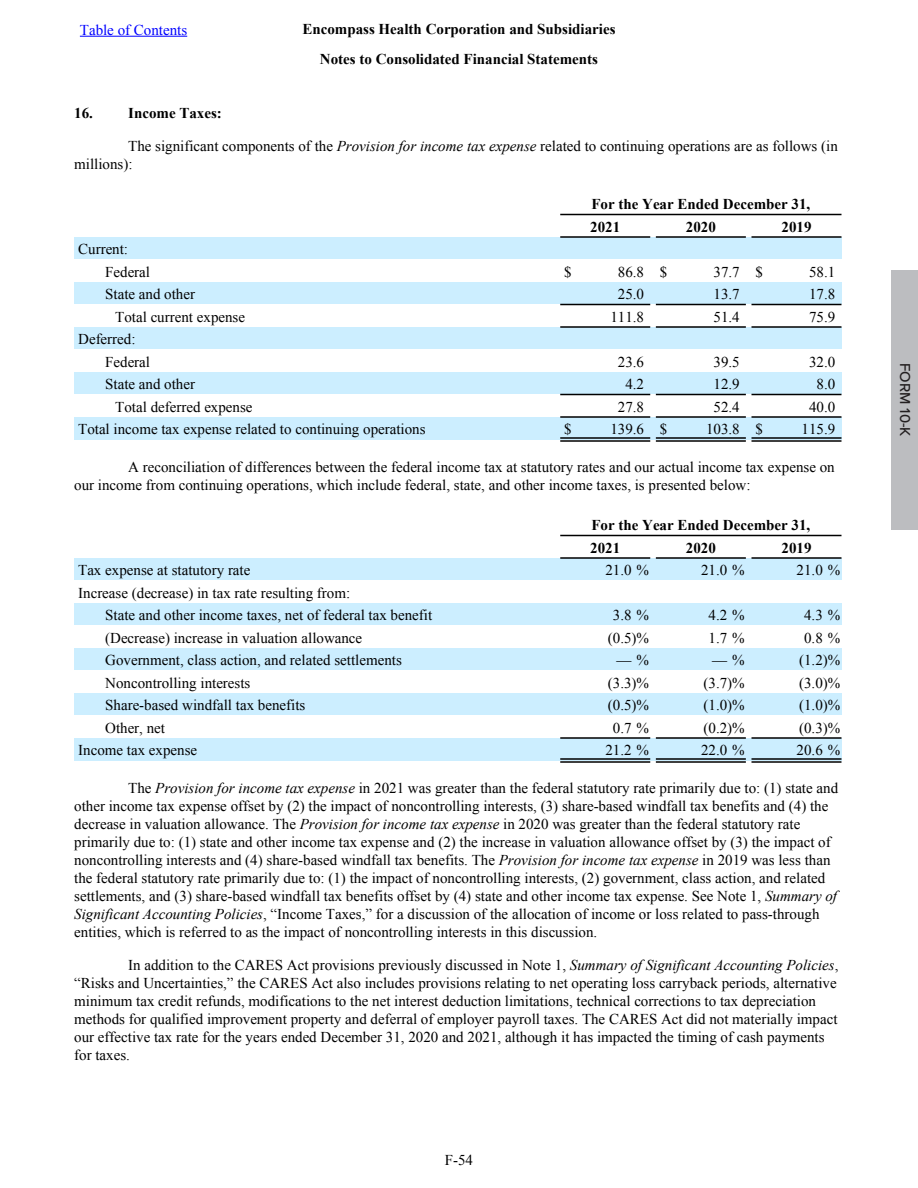
<style>
.page{position:relative;width:918px;height:1188px;background:#fff}
.page>*{position:absolute;margin:0;border:0;box-sizing:border-box;transform-origin:0 0}
.t1{font:15px/18px "Times New Roman";color:#000}
.t2{font:700 15px/22.5px "Times New Roman";color:#000}
.t3{font:15px "Times New Roman";color:#00f}
.t4{font:500 15px "Proxima Nova";color:#231f20}
.s1{font-style:italic}
</style>
<div class="page">
<div style="left:74px;top:237px;width:768px;height:23px;background:#cef"></div>
<div style="left:74px;top:282px;width:768px;height:22px;background:#cef"></div>
<div style="left:74px;top:327px;width:768px;height:23px;background:#cef"></div>
<div style="left:74px;top:372px;width:768px;height:22px;background:#cef"></div>
<div style="left:74px;top:417px;width:768px;height:23px;background:#cef"></div>
<hr style="left:560px;top:214px;width:282px;height:1px;background:#000">
<hr style="left:560px;top:236px;width:90px;height:2px;background:#000">
<hr style="left:656px;top:236px;width:90px;height:2px;background:#000">
<hr style="left:752px;top:236px;width:90px;height:2px;background:#000">
<hr style="left:560px;top:304px;width:90px;height:1px;background:#000">
<hr style="left:656px;top:304px;width:90px;height:1px;background:#000">
<hr style="left:752px;top:304px;width:90px;height:1px;background:#000">
<hr style="left:560px;top:326px;width:90px;height:2px;background:#000">
<hr style="left:656px;top:326px;width:90px;height:2px;background:#000">
<hr style="left:752px;top:326px;width:90px;height:2px;background:#000">
<hr style="left:560px;top:394px;width:90px;height:1px;background:#000">
<hr style="left:656px;top:394px;width:90px;height:1px;background:#000">
<hr style="left:752px;top:394px;width:90px;height:1px;background:#000">
<hr style="left:560px;top:416px;width:90px;height:2px;background:#000">
<hr style="left:656px;top:416px;width:90px;height:2px;background:#000">
<hr style="left:752px;top:416px;width:90px;height:2px;background:#000">
<hr style="left:560px;top:437px;width:90px;height:2px;background:#000">
<hr style="left:560px;top:440px;width:90px;height:2px;background:#000">
<hr style="left:656px;top:437px;width:90px;height:2px;background:#000">
<hr style="left:656px;top:440px;width:90px;height:2px;background:#000">
<hr style="left:752px;top:437px;width:90px;height:2px;background:#000">
<hr style="left:752px;top:440px;width:90px;height:2px;background:#000">
<div style="left:74px;top:558px;width:768px;height:22px;background:#cef"></div>
<div style="left:74px;top:603px;width:768px;height:23px;background:#cef"></div>
<div style="left:74px;top:648px;width:768px;height:22px;background:#cef"></div>
<div style="left:74px;top:693px;width:768px;height:23px;background:#cef"></div>
<div style="left:74px;top:738px;width:768px;height:22px;background:#cef"></div>
<hr style="left:560px;top:535px;width:282px;height:1px;background:#000">
<hr style="left:560px;top:557px;width:90px;height:2px;background:#000">
<hr style="left:656px;top:557px;width:90px;height:2px;background:#000">
<hr style="left:752px;top:557px;width:90px;height:2px;background:#000">
<hr style="left:560px;top:737px;width:90px;height:2px;background:#000">
<hr style="left:656px;top:737px;width:90px;height:2px;background:#000">
<hr style="left:752px;top:737px;width:90px;height:2px;background:#000">
<hr style="left:560px;top:758px;width:90px;height:2px;background:#000">
<hr style="left:560px;top:761px;width:90px;height:2px;background:#000">
<hr style="left:656px;top:758px;width:90px;height:2px;background:#000">
<hr style="left:656px;top:761px;width:90px;height:2px;background:#000">
<hr style="left:752px;top:758px;width:90px;height:2px;background:#000">
<hr style="left:752px;top:761px;width:90px;height:2px;background:#000">
<hr style="left:80px;top:36px;width:107px;height:1px;background:#00f">
<div style="left:891px;top:270px;width:27px;height:260px;background:#bcbdc0"></div>
<p class="t3" style="left:80px;top:21px;width:109px">Table of Contents</p>
<p class="t2" style="left:302px;top:14px;width:315px;line-height:30px;text-align:center">Encompass Health Corporation and Subsidiaries<br>Notes to Consolidated Financial Statements</p>
<p class="t2" style="left:74px;top:102px;width:149px">16. Income Taxes:</p>
<p class="t1" style="left:74px;top:137px;width:765px;text-indent:54px">The significant components of the <span class="s1">Provision for income tax expense</span> related to continuing operations are as follows (in millions):</p>
<p class="t2" style="left:590px;top:192px;width:222px">For the Year Ended December 31,<br>2021</p>
<p class="t2" style="left:686px;top:215px;width:31px">2020</p>
<p class="t2" style="left:782px;top:215px;width:31px">2019</p>
<p class="t1" style="left:105px;top:238px;width:46px;line-height:22.5px;text-indent:-27px">Current:<br>Federal</p>
<p class="t1" style="left:564px;top:262px;width:9px">$</p>
<p class="t1" style="left:618px;top:262px;width:51px">86.8 $</p>
<p class="t1" style="left:714px;top:262px;width:51px">37.7 $</p>
<p class="t1" style="left:809px;top:262px;width:28px">58.1</p>
<p class="t1" style="left:105px;top:285px;width:91px">State and other</p>
<p class="t1" style="left:618px;top:285px;width:28px">25.0</p>
<p class="t1" style="left:714px;top:285px;width:28px">13.7</p>
<p class="t1" style="left:809px;top:285px;width:28px">17.8</p>
<p class="t1" style="left:115px;top:307px;width:131px">Total current expense</p>
<p class="t1" style="left:610px;top:307px;width:35px">111.8</p>
<p class="t1" style="left:714px;top:307px;width:28px">51.4</p>
<p class="t1" style="left:809px;top:307px;width:28px">75.9</p>
<p class="t1" style="left:105px;top:328px;width:46px;line-height:22.5px;text-indent:-27px">Deferred:<br>Federal</p>
<p class="t1" style="left:618px;top:352px;width:28px">23.6</p>
<p class="t1" style="left:714px;top:352px;width:28px">39.5</p>
<p class="t1" style="left:809px;top:352px;width:28px">32.0</p>
<p class="t1" style="left:105px;top:375px;width:91px">State and other</p>
<p class="t1" style="left:625px;top:375px;width:20px">4.2</p>
<p class="t1" style="left:714px;top:375px;width:28px">12.9</p>
<p class="t1" style="left:817px;top:375px;width:20px">8.0</p>
<p class="t1" style="left:115px;top:397px;width:139px">Total deferred expense</p>
<p class="t1" style="left:618px;top:397px;width:28px">27.8</p>
<p class="t1" style="left:714px;top:397px;width:28px">52.4</p>
<p class="t1" style="left:809px;top:397px;width:28px">40.0</p>
<p class="t1" style="left:78px;top:420px;width:349px">Total income tax expense related to continuing operations</p>
<p class="t1" style="left:564px;top:420px;width:9px">$</p>
<p class="t1" style="left:610px;top:420px;width:58px">139.6 $</p>
<p class="t1" style="left:706px;top:420px;width:58px">103.8 $</p>
<p class="t1" style="left:802px;top:420px;width:35px">115.9</p>
<p class="t1" style="left:74px;top:458px;width:762px;text-indent:54px">A reconciliation of differences between the federal income tax at statutory rates and our actual income tax expense on our income from continuing operations, which include federal, state, and other income taxes, is presented below:</p>
<p class="t2" style="left:590px;top:513px;width:222px">For the Year Ended December 31,<br>2021</p>
<p class="t2" style="left:686px;top:536px;width:31px">2020</p>
<p class="t2" style="left:782px;top:536px;width:31px">2019</p>
<p class="t1" style="left:78px;top:561px;width:174px">Tax expense at statutory rate</p>
<p class="t1" style="left:605px;top:561px;width:45px">21.0 %</p>
<p class="t1" style="left:701px;top:561px;width:45px">21.0 %</p>
<p class="t1" style="left:797px;top:561px;width:45px">21.0 %</p>
<p class="t1" style="left:105px;top:581px;width:329px;line-height:22.5px;text-indent:-27px">Increase (decrease) in tax rate resulting from:<br>State and other income taxes, net of federal tax benefit</p>
<p class="t1" style="left:613px;top:606px;width:38px">3.8 %</p>
<p class="t1" style="left:709px;top:606px;width:38px">4.2 %</p>
<p class="t1" style="left:804px;top:606px;width:38px">4.3 %</p>
<p class="t1" style="left:105px;top:628px;width:259px">(Decrease) increase in valuation allowance</p>
<p class="t1" style="left:608px;top:628px;width:43px">(0.5) %</p>
<p class="t1" style="left:709px;top:628px;width:38px">1.7 %</p>
<p class="t1" style="left:804px;top:628px;width:38px">0.8 %</p>
<p class="t1" style="left:105px;top:651px;width:298px">Government, class action, and related settlements</p>
<p class="t1" style="left:617px;top:651px;width:34px">— %</p>
<p class="t1" style="left:712px;top:651px;width:34px">— %</p>
<p class="t1" style="left:799px;top:651px;width:43px">(1.2) %</p>
<p class="t1" style="left:105px;top:673px;width:147px">Noncontrolling interests</p>
<p class="t1" style="left:608px;top:673px;width:43px">(3.3) %</p>
<p class="t1" style="left:704px;top:673px;width:43px">(3.7) %</p>
<p class="t1" style="left:799px;top:673px;width:43px">(3.0) %</p>
<p class="t1" style="left:105px;top:696px;width:202px">Share-based windfall tax benefits</p>
<p class="t1" style="left:608px;top:696px;width:43px">(0.5) %</p>
<p class="t1" style="left:704px;top:696px;width:43px">(1.0) %</p>
<p class="t1" style="left:799px;top:696px;width:43px">(1.0) %</p>
<p class="t1" style="left:105px;top:718px;width:61px">Other, net</p>
<p class="t1" style="left:613px;top:718px;width:38px">0.7 %</p>
<p class="t1" style="left:704px;top:718px;width:43px">(0.2) %</p>
<p class="t1" style="left:799px;top:718px;width:43px">(0.3) %</p>
<p class="t1" style="left:78px;top:741px;width:121px">Income tax expense</p>
<p class="t1" style="left:605px;top:741px;width:45px">21.2 %</p>
<p class="t1" style="left:701px;top:741px;width:45px">22.0 %</p>
<p class="t1" style="left:797px;top:741px;width:45px">20.6 %</p>
<p class="t1" style="left:74px;top:779px;width:765px;text-indent:54px">The <span class="s1">Provision for income tax expense</span> in 2021 was greater than the federal statutory rate primarily due to: (1) state and other income tax expense offset by (2) the impact of noncontrolling interests, (3) share-based windfall tax benefits and (4) the decrease in valuation allowance. The <span class="s1">Provision for income tax expense</span> in 2020 was greater than the federal statutory rate primarily due to: (1) state and other income tax expense and (2) the increase in valuation allowance offset by (3) the impact of noncontrolling interests and (4) share-based windfall tax benefits. The <span class="s1">Provision for income tax expense</span> in 2019 was less than the federal statutory rate primarily due to: (1) the impact of noncontrolling interests, (2) government, class action, and related settlements, and (3) share-based windfall tax benefits offset by (4) state and other income tax expense. See Note 1, <span class="s1">Summary of Significant Accounting Policies</span>, “Income Taxes,” for a discussion of the allocation of income or loss related to pass-through entities, which is referred to as the impact of noncontrolling interests in this discussion.</p>
<p class="t1" style="left:74px;top:956px;width:766px;text-indent:54px">In addition to the CARES Act provisions previously discussed in Note 1, <span class="s1">Summary of Significant Accounting Policies</span>, “Risks and Uncertainties,” the CARES Act also includes provisions relating to net operating loss carryback periods, alternative minimum tax credit refunds, modifications to the net interest deduction limitations, technical corrections to tax depreciation methods for qualified improvement property and deferral of employer payroll taxes. The CARES Act did not materially impact our effective tax rate for the years ended December 31, 2020 and 2021, although it has impacted the timing of cash payments for taxes.</p>
<p class="t1" style="left:445px;top:1150px;width:30px">F-54</p>
<p class="t4" style="left:916px;top:363px;width:75px;rotate:90deg">FORM 10-K</p>
</div>
